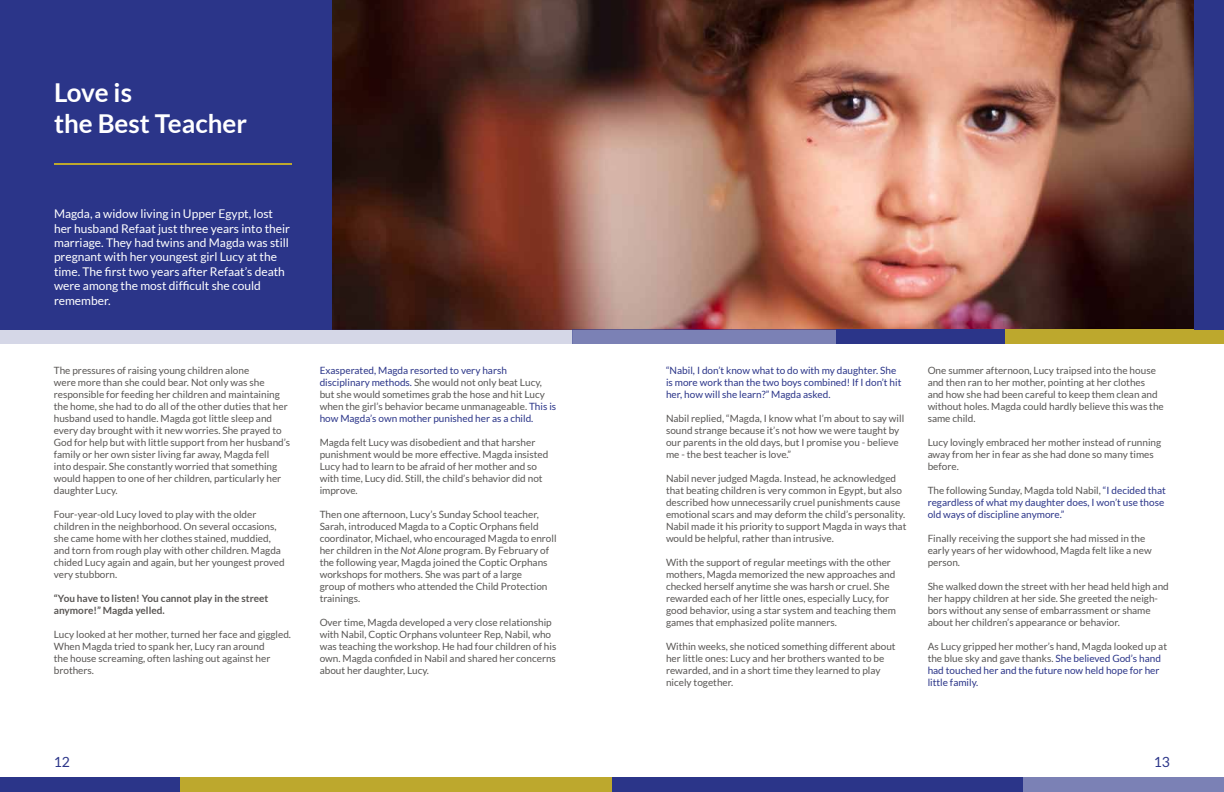
<style>
.page{position:relative;width:1224px;height:792px;background:#fff}
.page>*{position:absolute;margin:0;border:0;box-sizing:border-box;transform-origin:0 0}
.t1{font:700 26px/31.2px "Lato";color:#fff}
.t2{font:14px "Lato";color:#2b3589}
.t3{font:12px/14.4px "Lato";color:#fff}
.t4{font:10px/12px "Lato";color:#595654}
.t5{font:10px/12px "Lato";color:#585654}
.t6{font:10px/12px "Lato";color:#2b3589}
.t7{font:700 10px/12px "Lato";color:#595654}
.s1{color:#2b3589}
.s2{font-style:italic}
.s3{color:#585654}
</style>
<div class="page">
<div style="left:0;top:0;width:333px;height:330px;background:#2b3589"></div>
<img style="left:332px;top:0;width:863px;height:330px">
<div style="left:0;top:778px;width:180px;height:14px;background:#2b3589"></div>
<div style="left:918px;top:778px;width:306px;height:14px;background:#7b81b5"></div>
<div style="left:870px;top:330px;width:354px;height:14px;background:#bda82d"></div>
<div style="left:572px;top:330px;width:264px;height:14px;background:#7b81b5"></div>
<div style="left:0;top:330px;width:572px;height:14px;background:#d5d7e7"></div>
<div style="left:612px;top:778px;width:411px;height:14px;background:#2b3589"></div>
<div style="left:836px;top:330px;width:169px;height:14px;background:#2b3589"></div>
<div style="left:1195px;top:0;width:29px;height:330px;background:#2b3589"></div>
<hr style="left:54px;top:163px;width:238px;height:2px;background:#bda82d">
<div style="left:180px;top:778px;width:432px;height:14px;background:#bda82d"></div>
<h1 class="t1" style="left:54px;top:76px;width:194px">Love is<br>the Best Teacher</h1>
<p class="t3" style="left:54px;top:206px;width:238px">Magda, a widow living in Upper Egypt, lost her husband Refaat just three years into their marriage. They had twins and Magda was still pregnant with her youngest girl Lucy at the time. The first two years after Refaat’s death were among the most difficult she could remember.</p>
<p class="t4" style="left:54px;top:364px;width:238px">The pressures of raising young children alone<br>were more than she could bear. Not only was she responsible for feeding her children and maintaining the home, she had to do all of the other duties that her husband used to handle. Magda got little sleep and every day brought with it new worries. She prayed to God for help but with little support from her husband’s family or her own sister living far away, Magda fell<br>into despair. She constantly worried that something would happen to one of her children, particularly her daughter Lucy.</p>
<p class="t4" style="left:54px;top:508px;width:232px">Four-year-old Lucy loved to play with the older children in the neighborhood. On several occasions, she came home with her clothes stained, muddied, and torn from rough play with other children. Magda chided Lucy again and again, but her youngest proved very stubborn.</p>
<p class="t7" style="left:54px;top:592px;width:216px">“You have to listen! You cannot play in the street anymore!” Magda yelled.</p>
<p class="t4" style="left:54px;top:628px;width:239px">Lucy looked at her mother, turned her face and giggled.<br>When Magda tried to spank her, Lucy ran around<br>the house screaming, often lashing out against her brothers.</p>
<p class="t5" style="left:320px;top:364px;width:238px"><span class="s1">Exasperated, Magda resorted to very harsh disciplinary methods.</span> She would not only beat Lucy, but she would sometimes grab the hose and hit Lucy when the girl’s behavior became unmanageable. <span class="s1">This is how Magda’s own mother punished her as a child.</span></p>
<p class="t5" style="left:320px;top:436px;width:230px">Magda felt Lucy was disobedient and that harsher punishment would be more effective. Magda insisted Lucy had to learn to be afraid of her mother and so with time, Lucy did. Still, the child’s behavior did not improve.</p>
<p class="t5" style="left:320px;top:508px;width:238px">Then one afternoon, Lucy’s Sunday School teacher, Sarah, introduced Magda to a Coptic Orphans field coordinator, Michael, who encouraged Magda to enroll her children in the <span class="s2">Not Alone</span> program. By February of the following year, Magda joined the Coptic Orphans workshops for mothers. She was part of a large<br>group of mothers who attended the Child Protection trainings.</p>
<p class="t5" style="left:320px;top:616px;width:238px">Over time, Magda developed a very close relationship with Nabil, Coptic Orphans volunteer Rep, Nabil, who was teaching the workshop. He had four children of his own. Magda confided in Nabil and shared her concerns about her daughter, Lucy.</p>
<p class="t6" style="left:666px;top:364px;width:237px">“Nabil, I don’t know what to do with my daughter. She is more work than the two boys combined! If I don’t hit her, how will she learn?” Magda asked.</p>
<p class="t4" style="left:666px;top:412px;width:240px">Nabil replied, “Magda, I know what I’m about to say will sound strange because it’s not how we were taught by our parents in the old days, but I promise you - believe me - the best teacher is love.”</p>
<p class="t4" style="left:666px;top:472px;width:242px">Nabil never judged Magda. Instead, he acknowledged that beating children is very common in Egypt, but also described how unnecessarily cruel punishments cause emotional scars and may deform the child’s personality.<br>Nabil made it his priority to support Magda in ways that would be helpful, rather than intrusive.</p>
<p class="t4" style="left:666px;top:556px;width:232px">With the support of regular meetings with the other mothers, Magda memorized the new approaches and checked herself anytime she was harsh or cruel. She rewarded each of her little ones, especially Lucy, for good behavior, using a star system and teaching them games that emphasized polite manners.</p>
<p class="t4" style="left:666px;top:640px;width:231px">Within weeks, she noticed something different about her little ones: Lucy and her brothers wanted to be rewarded, and in a short time they learned to play nicely together.</p>
<p class="t5" style="left:928px;top:364px;width:238px">One summer afternoon, Lucy traipsed into the house and then ran to her mother, pointing at her clothes and how she had been careful to keep them clean and without holes. Magda could hardly believe this was the same child.</p>
<p class="t5" style="left:928px;top:436px;width:235px">Lucy lovingly embraced her mother instead of running away from her in fear as she had done so many times before.</p>
<p class="t6" style="left:928px;top:484px;width:240px"><span class="s3">The following Sunday, Magda told Nabil,</span> “I decided that regardless of what my daughter does, I won’t use those old ways of discipline anymore.”</p>
<p class="t5" style="left:928px;top:532px;width:226px">Finally receiving the support she had missed in the early years of her widowhood, Magda felt like a new person.</p>
<p class="t5" style="left:928px;top:580px;width:243px">She walked down the street with her head held high and her happy children at her side. She greeted the neigh&shy;bors without any sense of embarrassment or shame about her children’s appearance or behavior.</p>
<p class="t6" style="left:928px;top:640px;width:241px"><span class="s3">As Lucy gripped her mother’s hand, Magda looked up at the blue sky and gave thanks.</span> She believed God’s hand had touched her and the future now held hope for her little family.</p>
<h2 class="t2" style="left:54px;top:754px;width:18px">12</h2>
<h2 class="t2" style="left:1154px;top:754px;width:18px">13</h2>
</div>
